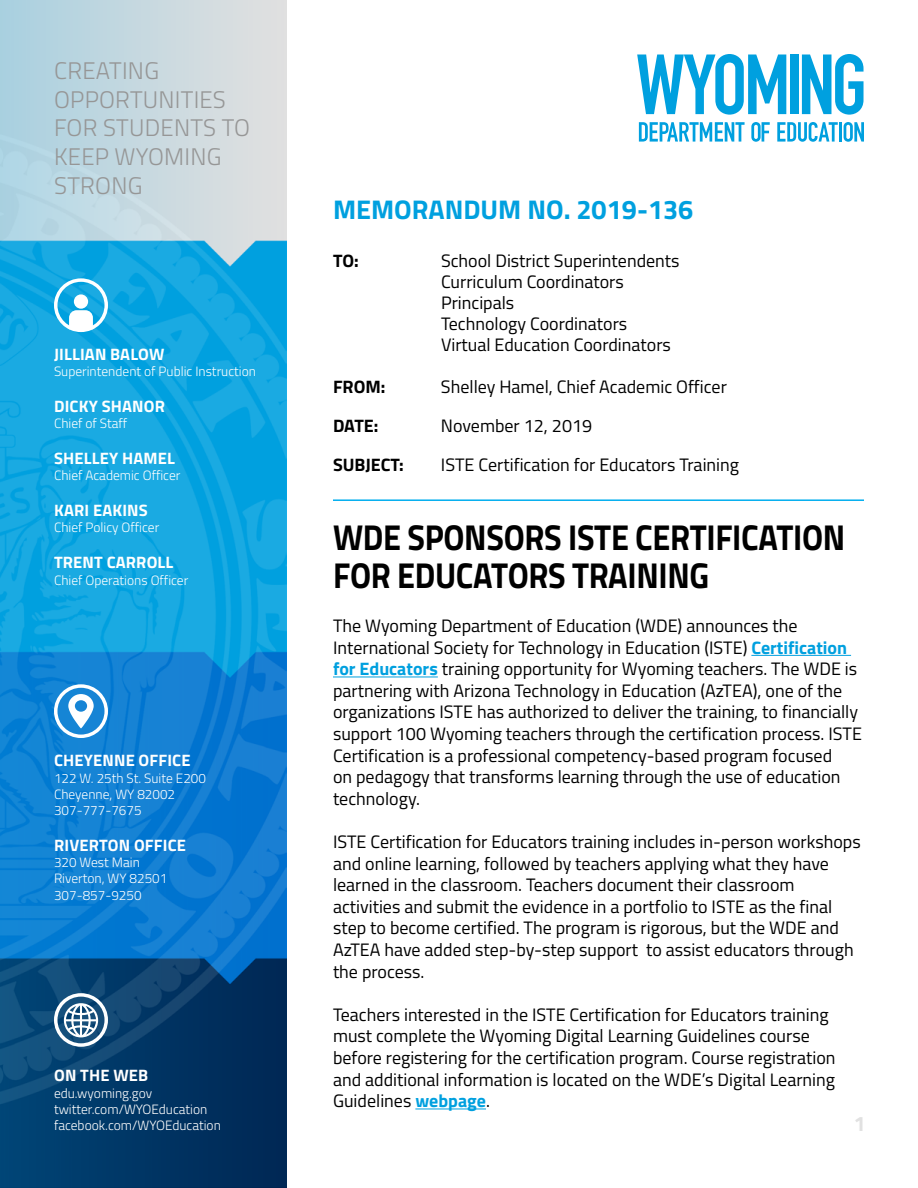
<style>
.page{position:relative;width:918px;height:1188px;background:#fff}
.page>*{position:absolute;margin:0;border:0;box-sizing:border-box;transform-origin:0 0}
.Headline{font:700 36px/37.5px "Titillium Web";letter-spacing:-.01em;color:#000;scale:.9 1}
.Section_Title{font:700 27px "Titillium Web";color:#00a0df}
.t1{font:300 24px/28.8px "Titillium Web";letter-spacing:.01em;color:#969696}
.t2{font:700 21px "Titillium Web";color:#e1e1e1}
.To__From__Etc{font:18px/21.6px "Titillium Web";color:#000}
.To__From__Etc-2{font:700 18px "Titillium Web";color:#000}
.Sidebar_Title{font:700 16.5px "Titillium Web";letter-spacing:.01em;color:#fff}
.Sidebar_Description{font:300 13.5px "Titillium Web";color:#fff}
.s1{font-weight:700;color:#00a0df}
</style>
<div class="page">
<img style="left:0;top:0;width:286px;height:1188px">
<svg style="left:54px;top:993px;width:54px;height:54px"></svg>
<svg style="left:54px;top:684px;width:54px;height:54px"></svg>
<svg style="left:54px;top:278px;width:54px;height:54px"></svg>
<svg style="left:637px;top:54px;width:149px;height:61px"></svg>
<div style="left:790px;top:55px;width:8px;height:59px;background:#00a0df"></div>
<svg style="left:802px;top:54px;width:62px;height:61px"></svg>
<svg style="left:639px;top:122px;width:106px;height:20px"></svg>
<svg style="left:751px;top:122px;width:19px;height:20px"></svg>
<svg style="left:777px;top:122px;width:61px;height:20px"></svg>
<hr style="left:839px;top:122px;width:3px;height:20px;background:#00a0df">
<svg style="left:844px;top:122px;width:20px;height:20px"></svg>
<hr style="left:333px;top:499px;width:531px;height:2px;background:#00aeef">
<hr style="left:751px;top:655px;width:100px;height:1px;background:#00a0df">
<hr style="left:333px;top:677px;width:105px;height:1px;background:#00a0df">
<hr style="left:415px;top:1109px;width:71px;height:1px;background:#00a0df">
<p class="t1" style="left:54px;top:55px;width:197px">CREATING<br>OPPORTUNITIES<br>FOR STUDENTS TO<br>KEEP WYOMING<br>STRONG</p>
<h1 class="Section_Title" style="left:333px;top:189px;width:362px">MEMORANDUM NO. 2019-136</h1>
<p class="To__From__Etc-2" style="left:333px;top:247px;width:27px">TO:</p>
<p class="To__From__Etc" style="left:441px;top:249px;width:240px;line-height:21px">School District Superintendents<br>Curriculum Coordinators</p>
<p class="To__From__Etc" style="left:441px;top:291px;width:75px">Principals</p>
<p class="To__From__Etc" style="left:441px;top:312px;width:188px">Technology Coordinators</p>
<p class="To__From__Etc" style="left:441px;top:333px;width:231px">Virtual Education Coordinators</p>
<p class="To__From__Etc-2" style="left:333px;top:373px;width:54px">FROM:</p>
<p class="To__From__Etc" style="left:441px;top:375px;width:287px">Shelley Hamel, Chief Academic Officer</p>
<p class="To__From__Etc-2" style="left:333px;top:412px;width:47px">DATE:</p>
<p class="To__From__Etc" style="left:441px;top:414px;width:153px">November 12, 2019</p>
<p class="To__From__Etc-2" style="left:333px;top:451px;width:72px">SUBJECT:</p>
<p class="To__From__Etc" style="left:441px;top:453px;width:300px">ISTE Certification for Educators Training</p>
<p class="Sidebar_Title" style="left:54px;top:341px;width:112px">JILLIAN BALOW</p>
<p class="Sidebar_Description" style="left:54px;top:361px;width:203px">Superintendent of Public Instruction</p>
<p class="Sidebar_Title" style="left:54px;top:393px;width:112px">DICKY SHANOR</p>
<p class="Sidebar_Description" style="left:54px;top:414px;width:75px">Chief of Staff</p>
<p class="Sidebar_Title" style="left:54px;top:446px;width:122px">SHELLEY HAMEL</p>
<p class="Sidebar_Description" style="left:54px;top:466px;width:128px">Chief Academic Officer</p>
<p class="Sidebar_Title" style="left:54px;top:498px;width:95px">KARI EAKINS</p>
<p class="Sidebar_Description" style="left:54px;top:518px;width:107px">Chief Policy Officer</p>
<p class="Sidebar_Title" style="left:54px;top:550px;width:121px">TRENT CARROLL</p>
<p class="Sidebar_Description" style="left:54px;top:570px;width:136px">Chief Operations Officer</p>
<h1 class="Headline" style="left:333px;top:517px;width:571px">WDE SPONSORS ISTE CERTIFICATION<br>FOR EDUCATORS TRAINING</h1>
<p class="To__From__Etc" style="left:333px;top:614px;width:531px">The Wyoming Department of Education (WDE) announces the International Society for Technology in Education (ISTE) <span class="s1">Certification for Educators</span> training opportunity for Wyoming teachers. The WDE is partnering with Arizona Technology in Education (AzTEA), one of the organizations ISTE has authorized to deliver the training, to financially support 100 Wyoming teachers through the certification process. ISTE Certification is a professional competency-based program focused<br>on pedagogy that transforms learning through the use of education technology.</p>
<p class="To__From__Etc" style="left:333px;top:830px;width:529px">ISTE Certification for Educators training includes in-person workshops and online learning, followed by teachers applying what they have learned in the classroom. Teachers document their classroom activities and submit the evidence in a portfolio to ISTE as the final step to become certified. The program is rigorous, but the WDE and AzTEA have added step-by-step support to assist educators through the process.</p>
<p class="To__From__Etc" style="left:333px;top:1003px;width:504px">Teachers interested in the ISTE Certification for Educators training must complete the Wyoming Digital Learning Guidelines course before registering for the certification program. Course registration and additional information is located on the WDE’s Digital Learning Guidelines <span class="s1">webpage</span>.</p>
<p class="Sidebar_Title" style="left:54px;top:748px;width:138px">CHEYENNE OFFICE</p>
<p class="Sidebar_Description" style="left:54px;top:768px;width:154px">122 W. 25th St. Suite E200</p>
<p class="Sidebar_Description" style="left:54px;top:784px;width:123px">Cheyenne, WY 82002</p>
<p class="Sidebar_Description" style="left:54px;top:801px;width:89px">307-777-7675</p>
<p class="Sidebar_Title" style="left:54px;top:833px;width:133px">RIVERTON OFFICE</p>
<p class="Sidebar_Description" style="left:54px;top:853px;width:87px">320 West Main</p>
<p class="Sidebar_Description" style="left:54px;top:869px;width:115px">Riverton, WY 82501</p>
<p class="Sidebar_Description" style="left:54px;top:885px;width:89px">307-857-9250</p>
<p class="Sidebar_Title" style="left:54px;top:1063px;width:96px">ON THE WEB</p>
<p class="Sidebar_Description" style="left:54px;top:1083px;width:100px">edu.wyoming.gov</p>
<p class="Sidebar_Description" style="left:54px;top:1099px;width:155px">twitter.com/WYOEducation</p>
<p class="Sidebar_Description" style="left:54px;top:1116px;width:168px">facebook.com/WYOEducation</p>
<p class="t2" style="left:854px;top:1107px;width:13px">1</p>
</div>
